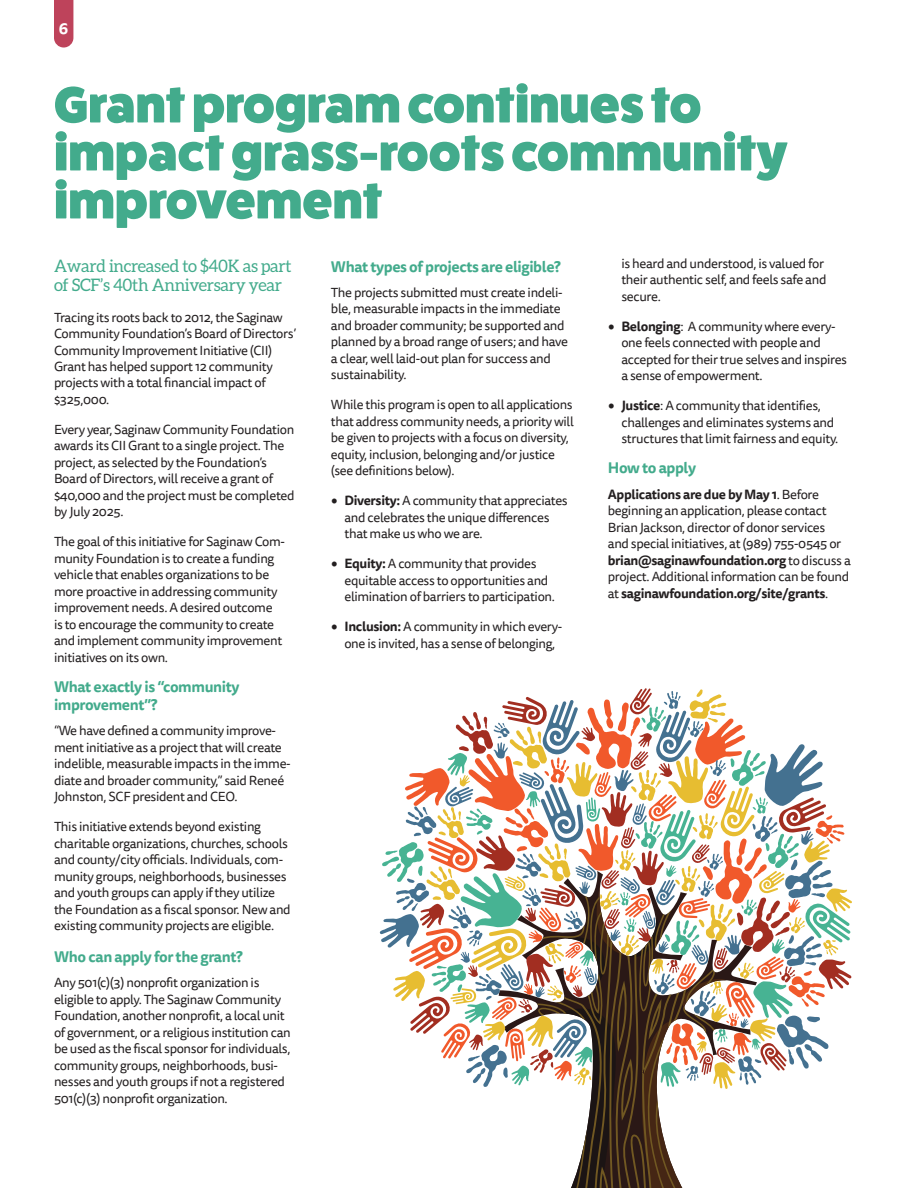
<style>
.page{position:relative;width:918px;height:1188px;background:#fff}
.page>*{position:absolute;margin:0;border:0;box-sizing:border-box;transform-origin:0 0}
.t1{font:800 51px/48px "Fat Frank";color:#43ab8c}
.t2{font:17.25px/19.5px "Aleo";letter-spacing:-.02em;color:#43ab8c}
.t3{font:700 15.45px "Tisa Sans Pro";color:#fff}
.t4{font:700 15px/18px "Tisa Sans Pro";letter-spacing:-.025em;color:#43ab8c}
.t5{font:13.2px/16.5px "Tisa Sans Pro";letter-spacing:-.025em;color:#231f20}
.s1{font-family:"Minion Pro";font-weight:700;font-size:18px}
.s2{font-weight:700}
</style>
<div class="page">
<svg style="left:54px;top:0;width:19px;height:48px"></svg>
<svg style="left:571px;top:1090px;width:112px;height:98px"></svg>
<svg style="left:379px;top:774px;width:383px;height:313px"></svg>
<svg style="left:410px;top:688px;width:442px;height:387px"></svg>
<p class="t3" style="left:59px;top:17px;width:11px">6</p>
<h1 class="t1" style="left:54px;top:81px;width:735px">Grant program continues to impact grass-roots community improvement</h1>
<h2 class="t2" style="left:54px;top:256px;width:239px">Award increased to $40K as part of SCF’s 40th Anniversary year</h2>
<p class="t5" style="left:54px;top:309px;width:244px">Tracing its roots back to 2012, the Saginaw Community Foundation’s Board of Directors’ Community Improvement Initiative (CII)<br>Grant has helped support 12 community projects with a total financial impact of $325,000.</p>
<p class="t5" style="left:54px;top:422px;width:242px">Every year, Saginaw Community Foundation awards its CII Grant to a single project. The project, as selected by the Foundation’s Board of Directors, will receive a grant of $40,000 and the project must be completed by July 2025.</p>
<p class="t5" style="left:54px;top:534px;width:233px">The goal of this initiative for Saginaw Com&shy;munity Foundation is to create a funding vehicle that enables organizations to be more proactive in addressing community improvement needs. A desired outcome<br>is to encourage the community to create and implement community improvement initiatives on its own.</p>
<p class="t4" style="left:54px;top:678px;width:187px">What exactly is “community improvement”?</p>
<p class="t5" style="left:54px;top:723px;width:238px">“We have defined a community improve&shy;ment initiative as a project that will create indelible, measurable impacts in the imme&shy;diate and broader community,” said Reneé Johnston, SCF president and CEO.</p>
<p class="t5" style="left:54px;top:819px;width:238px">This initiative extends beyond existing charitable organizations, churches, schools and county/city officials. Individuals, com&shy;munity groups, neighborhoods, businesses and youth groups can apply if they utilize the Foundation as a fiscal sponsor. New and existing community projects are eligible.</p>
<p class="t4" style="left:54px;top:948px;width:190px">Who can apply for the grant?</p>
<p class="t5" style="left:54px;top:975px;width:238px">Any 501(c)(3) nonprofit organization is eligible to apply. The Saginaw Community Foundation, another nonprofit, a local unit of government, or a religious institution can be used as the fiscal sponsor for individuals, community groups, neighborhoods, busi&shy;nesses and youth groups if not a registered 501(c)(3) nonprofit organization.</p>
<p class="t5" style="left:621px;top:255px;width:207px">is heard and understood, is valued for their authentic self, and feels safe and secure.</p>
<p class="t5" style="left:621px;top:318px;width:227px;text-indent:-14px"><span class="s1">•</span> <span class="s2">Belonging</span>: A community where every&shy;one feels connected with people and accepted for their true selves and inspires a sense of empowerment.</p>
<p class="t5" style="left:621px;top:398px;width:219px;text-indent:-14px"><span class="s1">•</span> <span class="s2">Justice</span>: A community that identifies, challenges and eliminates systems and structures that limit fairness and equity.</p>
<p class="t4" style="left:608px;top:459px;width:90px">How to apply</p>
<p class="t5" style="left:608px;top:486px;width:245px"><span class="s2">Applications are due by May 1</span>. Before beginning an application, please contact Brian Jackson, director of donor services<br>and special initiatives, at (989) 755-0545 or <span class="s2">brian@saginawfoundation.org</span> to discuss a project. Additional information can be found at <span class="s2">saginawfoundation.org/site/grants</span>.</p>
<p class="t4" style="left:331px;top:257px;width:231px">What types of projects are eligible?</p>
<p class="t5" style="left:331px;top:284px;width:239px">The projects submitted must create indeli&shy;ble, measurable impacts in the immediate and broader community; be supported and planned by a broad range of users; and have a clear, well laid-out plan for success and sustainability.</p>
<p class="t5" style="left:331px;top:397px;width:244px">While this program is open to all applications that address community needs, a priority will be given to projects with a focus on diversity, equity, inclusion, belonging and/or justice (see definitions below).</p>
<p class="t5" style="left:344px;top:493px;width:225px;text-indent:-14px"><span class="s1">•</span> <span class="s2">Diversity:</span> A community that appreciates and celebrates the unique differences that make us who we are.</p>
<p class="t5" style="left:344px;top:556px;width:212px;text-indent:-14px"><span class="s1">•</span> <span class="s2">Equity:</span> A community that provides equitable access to opportunities and elimination of barriers to participation.</p>
<p class="t5" style="left:331px;top:619px;width:233px;text-align:center"><span class="s1">•</span> <span class="s2">Inclusion:</span> A community in which every&shy;one is invited, has a sense of belonging,</p>
</div>
